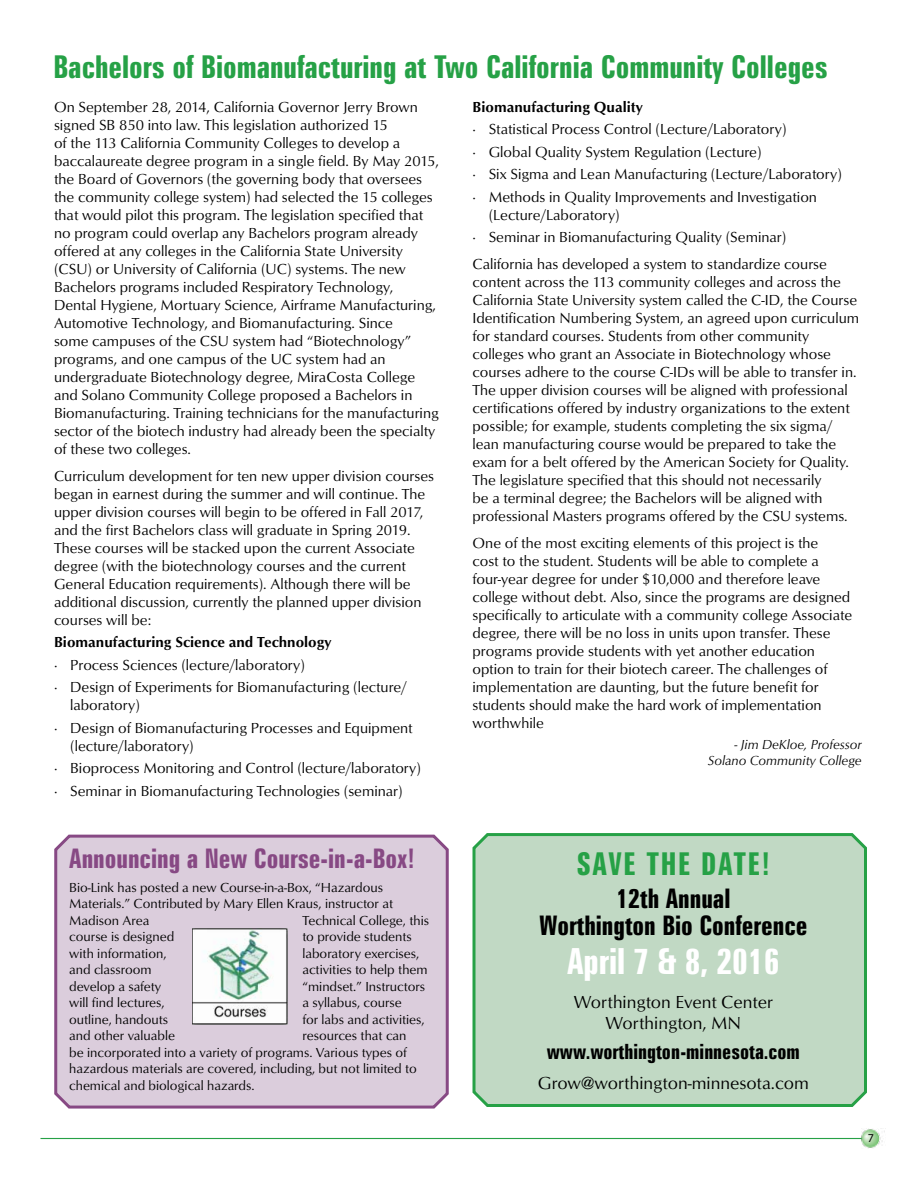
<style>
.page{position:relative;width:918px;height:1188px;background:#fff}
.page>*{position:absolute;margin:0;border:0;box-sizing:border-box;transform-origin:0 0}
.t1{font:700 extra-condensed 36px "Zurich BT";color:#fff}
.t2{font:700 extra-condensed 31.5px "Zurich BT";color:#26a146}
.t3{font:700 extra-condensed 31.5px "Zurich BT";letter-spacing:.05em;color:#26a146}
.t4{font:700 extra-condensed 27px/27px "Zurich BT";color:#000;text-align:center}
.t5{font:700 extra-condensed 27px "Zurich BT";color:#874984}
.t6{font:700 extra-condensed 21px "Zurich BT";color:#000}
.t7{font:18px/21px "Opus";color:#000;text-align:center}
.t8{font:15px/18px "Opus";color:#000}
.t9{font:700 15px "Opus";color:#000}
.t10{font:13.5px/16.5px "Opus";color:#000}
.t11{font:italic 13.5px/16.2px "Opus";color:#000;text-align:right}
.t12{font:12px "Myriad Pro";color:#000}
</style>
<div class="page">
<img style="left:861px;top:1129px;width:24px;height:19px">
<hr style="left:40px;top:1138px;width:822px;height:1px;background:#26a146">
<div style="left:472px;top:833px;width:395px;height:274px;background:#c1d9c4"></div>
<div style="left:54px;top:834px;width:395px;height:275px;background:#dbcddc"></div>
<img style="left:192px;top:929px;width:95px;height:95px">
<h2 class="t2" style="left:53px;top:49px;width:776px">Bachelors of Biomanufacturing at Two California Community Colleges</h2>
<p class="t8" style="left:54px;top:98px;width:386px">On September 28, 2014, California Governor Jerry Brown signed SB 850 into law. This legislation authorized 15<br>of the 113 California Community Colleges to develop a baccalaureate degree program in a single field. By May 2015, the Board of Governors (the governing body that oversees the community college system) had selected the 15 colleges that would pilot this program. The legislation specified that no program could overlap any Bachelors program already offered at any colleges in the California State University (CSU) or University of California (UC) systems. The new Bachelors programs included Respiratory Technology, Dental Hygiene, Mortuary Science, Airframe Manufacturing, Automotive Technology, and Biomanufacturing. Since<br>some campuses of the CSU system had “Biotechnology” programs, and one campus of the UC system had an undergraduate Biotechnology degree, MiraCosta College and Solano Community College proposed a Bachelors in Biomanufacturing. Training technicians for the manufacturing sector of the biotech industry had already been the specialty of these two colleges.</p>
<p class="t8" style="left:54px;top:467px;width:382px">Curriculum development for ten new upper division courses began in earnest during the summer and will continue. The upper division courses will begin to be offered in Fall 2017, and the first Bachelors class will graduate in Spring 2019.<br>These courses will be stacked upon the current Associate degree (with the biotechnology courses and the current General Education requirements). Although there will be additional discussion, currently the planned upper division courses will be:</p>
<p class="t9" style="left:54px;top:634px;width:279px">Biomanufacturing Science and Technology</p>
<p class="t8" style="left:54px;top:654px;width:355px;line-height:22.5px">· Process Sciences (lecture/laboratory)<br>· Design of Experiments for Biomanufacturing (lecture/</p>
<p class="t8" style="left:54px;top:694px;width:360px;line-height:22.5px;text-indent:16px">laboratory)<br>· Design of Biomanufacturing Processes and Equipment</p>
<p class="t8" style="left:54px;top:735px;width:369px;line-height:22.5px;text-indent:16px">(lecture/laboratory)<br>· Bioprocess Monitoring and Control (lecture/laboratory) · Seminar in Biomanufacturing Technologies (seminar)</p>
<p class="t9" style="left:472px;top:98px;width:172px">Biomanufacturing Quality</p>
<p class="t8" style="left:472px;top:118px;width:371px;line-height:22.5px">· Statistical Process Control (Lecture/Laboratory)<br>· Global Quality System Regulation (Lecture)<br>· Six Sigma and Lean Manufacturing (Lecture/Laboratory) · Methods in Quality Improvements and Investigation</p>
<p class="t8" style="left:472px;top:204px;width:315px;line-height:22.5px;text-indent:16px">(Lecture/Laboratory)<br>· Seminar in Biomanufacturing Quality (Seminar)</p>
<p class="t8" style="left:472px;top:255px;width:388px">California has developed a system to standardize course content across the 113 community colleges and across the California State University system called the C-ID, the Course Identification Numbering System, an agreed upon curriculum for standard courses. Students from other community colleges who grant an Associate in Biotechnology whose courses adhere to the course C-IDs will be able to transfer in.<br>The upper division courses will be aligned with professional certifications offered by industry organizations to the extent possible; for example, students completing the six sigma/ lean manufacturing course would be prepared to take the exam for a belt offered by the American Society for Quality.<br>The legislature specified that this should not necessarily<br>be a terminal degree; the Bachelors will be aligned with professional Masters programs offered by the CSU systems.</p>
<p class="t8" style="left:472px;top:534px;width:381px">One of the most exciting elements of this project is the<br>cost to the student. Students will be able to complete a four-year degree for under $10,000 and therefore leave college without debt. Also, since the programs are designed specifically to articulate with a community college Associate degree, there will be no loss in units upon transfer. These programs provide students with yet another education option to train for their biotech career. The challenges of implementation are daunting, but the future benefit for students should make the hard work of implementation worthwhile</p>
<p class="t11" style="left:708px;top:736px;width:155px">- Jim DeKloe, Professor<br>Solano Community College</p>
<h3 class="t5" style="left:69px;top:843px;width:347px">Announcing a New Course-in-a-Box!</h3>
<p class="t10" style="left:69px;top:879px;width:325px">Bio-Link has posted a new Course-in-a-Box, “Hazardous<br>Materials.” Contributed by Mary Ellen Kraus, instructor at<br>Madison Area</p>
<p class="t10" style="left:302px;top:912px;width:128px">Technical College, this</p>
<p class="t10" style="left:69px;top:928px;width:107px">course is designed</p>
<p class="t10" style="left:302px;top:928px;width:111px">to provide students</p>
<p class="t10" style="left:69px;top:945px;width:99px">with information,</p>
<p class="t10" style="left:302px;top:945px;width:118px">laboratory exercises,</p>
<p class="t10" style="left:69px;top:961px;width:84px">and classroom</p>
<p class="t10" style="left:302px;top:961px;width:127px">activities to help them</p>
<p class="t10" style="left:69px;top:978px;width:93px">develop a safety</p>
<p class="t10" style="left:302px;top:978px;width:124px">“mindset.” Instructors</p>
<p class="t10" style="left:69px;top:994px;width:97px">will find lectures,</p>
<p class="t10" style="left:302px;top:994px;width:101px">a syllabus, course</p>
<p class="t10" style="left:69px;top:1011px;width:100px">outline, handouts</p>
<p class="t10" style="left:302px;top:1011px;width:124px">for labs and activities,</p>
<p class="t10" style="left:69px;top:1027px;width:107px">and other valuable</p>
<p class="t10" style="left:69px;top:1027px;width:349px;text-indent:233px">resources that can be incorporated into a variety of programs. Various types of hazardous materials are covered, including, but not limited to chemical and biological hazards.</p>
<h2 class="t3" style="left:576px;top:846px;width:195px">SAVE THE DATE!</h2>
<h3 class="t4" style="left:539px;top:885px;width:270px">12th Annual<br>Worthington Bio Conference</h3>
<h1 class="t1" style="left:567px;top:940px;width:214px">April 7 &amp; 8, 2016</h1>
<p class="t7" style="left:574px;top:992px;width:201px">Worthington Event Center<br>Worthington, MN</p>
<h3 class="t6" style="left:547px;top:1040px;width:255px">www.worthington-minnesota.com</h3>
<p class="t7" style="left:538px;top:1073px;width:273px">Grow@worthington-minnesota.com</p>
<p class="t12" style="left:868px;top:1131px;width:8px">7</p>
</div>
